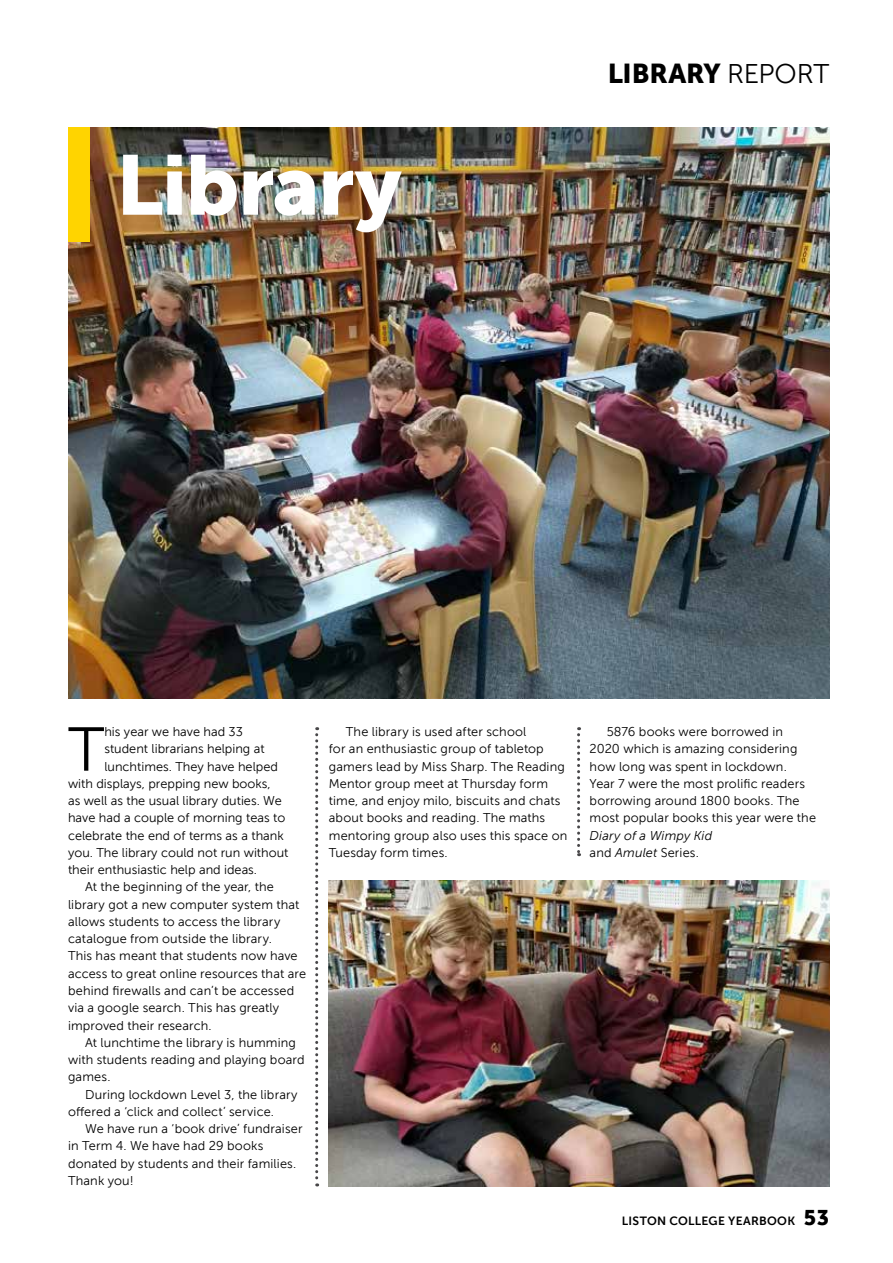
<style>
.page{position:relative;width:893px;height:1263px;background:#fff}
.page>*{position:absolute;margin:0;border:0;box-sizing:border-box;transform-origin:0 0}
.t1{font:84px "Museo Sans 900";letter-spacing:-.015em;color:#fff}
.t2{font:61.8px "Museo Sans 300";color:#000}
.t3{font:27px "Museo Sans 900";letter-spacing:-.01em;color:#000}
.t4{font:12.75px/17.2px "Museo Sans 300";letter-spacing:.01em;color:#000}
.t5{font:italic 12.75px/17.2px "Museo Sans 300";letter-spacing:.01em;color:#000}
.t6{font:12px "Museo Sans 700";letter-spacing:.025em;color:#000}
.s1{font-family:"Museo Sans 300"}
.s2{font-style:normal}
.s3{font-family:"Museo Sans 900";font-size:21px}
</style>
<div class="page">
<img style="left:68px;top:128px;width:761px;height:570px">
<div style="left:68px;top:128px;width:21px;height:114px;background:#ffd400"></div>
<img style="left:329px;top:880px;width:500px;height:306px">
<svg style="left:315px;top:727px;width:3px;height:459px"></svg>
<svg style="left:577px;top:727px;width:3px;height:129px"></svg>
<h1 class="t1" style="left:116px;top:138px;width:287px">Library</h1>
<h3 class="t3" style="left:608px;top:58px;width:223px">LIBRARY <span class="s1">REPORT</span></h3>
<h2 class="t2" style="left:68px;top:716px;width:38px">T</h2>
<p class="t4" style="left:104px;top:723px;width:140px">his year we have had 33</p>
<p class="t4" style="left:104px;top:740px;width:162px">student librarians helping at</p>
<p class="t4" style="left:104px;top:758px;width:175px">lunchtimes. They have helped</p>
<p class="t4" style="left:68px;top:775px;width:204px">with displays, prepping new books,</p>
<p class="t4" style="left:68px;top:792px;width:215px">as well as the usual library duties. We</p>
<p class="t4" style="left:68px;top:809px;width:219px">have had a couple of morning teas to</p>
<p class="t4" style="left:68px;top:827px;width:217px">celebrate the end of terms as a thank</p>
<p class="t4" style="left:68px;top:844px;width:222px">you. The library could not run without</p>
<p class="t4" style="left:68px;top:861px;width:191px">their enthusiastic help and ideas.</p>
<p class="t4" style="left:85px;top:878px;width:190px">At the beginning of the year, the</p>
<p class="t4" style="left:68px;top:896px;width:233px">library got a new computer system that</p>
<p class="t4" style="left:68px;top:913px;width:214px">allows students to access the library</p>
<p class="t4" style="left:68px;top:930px;width:205px">catalogue from outside the library.</p>
<p class="t4" style="left:68px;top:947px;width:231px">This has meant that students now have</p>
<p class="t4" style="left:68px;top:965px;width:240px">access to great online resources that are</p>
<p class="t4" style="left:68px;top:982px;width:228px">behind firewalls and can’t be accessed</p>
<p class="t4" style="left:68px;top:999px;width:213px">via a google search. This has greatly</p>
<p class="t4" style="left:68px;top:1016px;width:145px">improved their research.</p>
<p class="t4" style="left:85px;top:1034px;width:212px">At lunchtime the library is humming</p>
<p class="t4" style="left:68px;top:1051px;width:238px">with students reading and playing board</p>
<p class="t4" style="left:68px;top:1068px;width:44px">games.</p>
<p class="t4" style="left:85px;top:1085px;width:214px">During lockdown Level 3, the library</p>
<p class="t4" style="left:68px;top:1103px;width:207px">offered a ‘click and collect’ service.</p>
<p class="t4" style="left:85px;top:1120px;width:219px">We have run a ‘book drive’ fundraiser</p>
<p class="t4" style="left:68px;top:1137px;width:197px">in Term 4. We have had 29 books</p>
<p class="t4" style="left:68px;top:1154px;width:230px">donated by students and their families.</p>
<p class="t4" style="left:68px;top:1172px;width:67px">Thank you!</p>
<p class="t4" style="left:329px;top:723px;width:240px;text-indent:17px">The library is used after school<br>for an enthusiastic group of tabletop gamers lead by Miss Sharp. The Reading Mentor group meet at Thursday form time, and enjoy milo, biscuits and chats about books and reading. The maths mentoring group also uses this space on Tuesday form times.</p>
<p class="t4" style="left:590px;top:723px;width:228px;text-indent:17px">5876 books were borrowed in 2020 which is amazing considering how long was spent in lockdown.<br>Year 7 were the most prolific readers borrowing around 1800 books. The most popular books this year were the</p>
<p class="t5" style="left:590px;top:827px;width:124px">Diary of a Wimpy Kid <span class="s2">and</span> Amulet <span class="s2">Series.</span></p>
<p class="t6" style="left:622px;top:1214px;width:209px">LISTON COLLEGE YEARBOOK <span class="s3">53</span></p>
</div>
